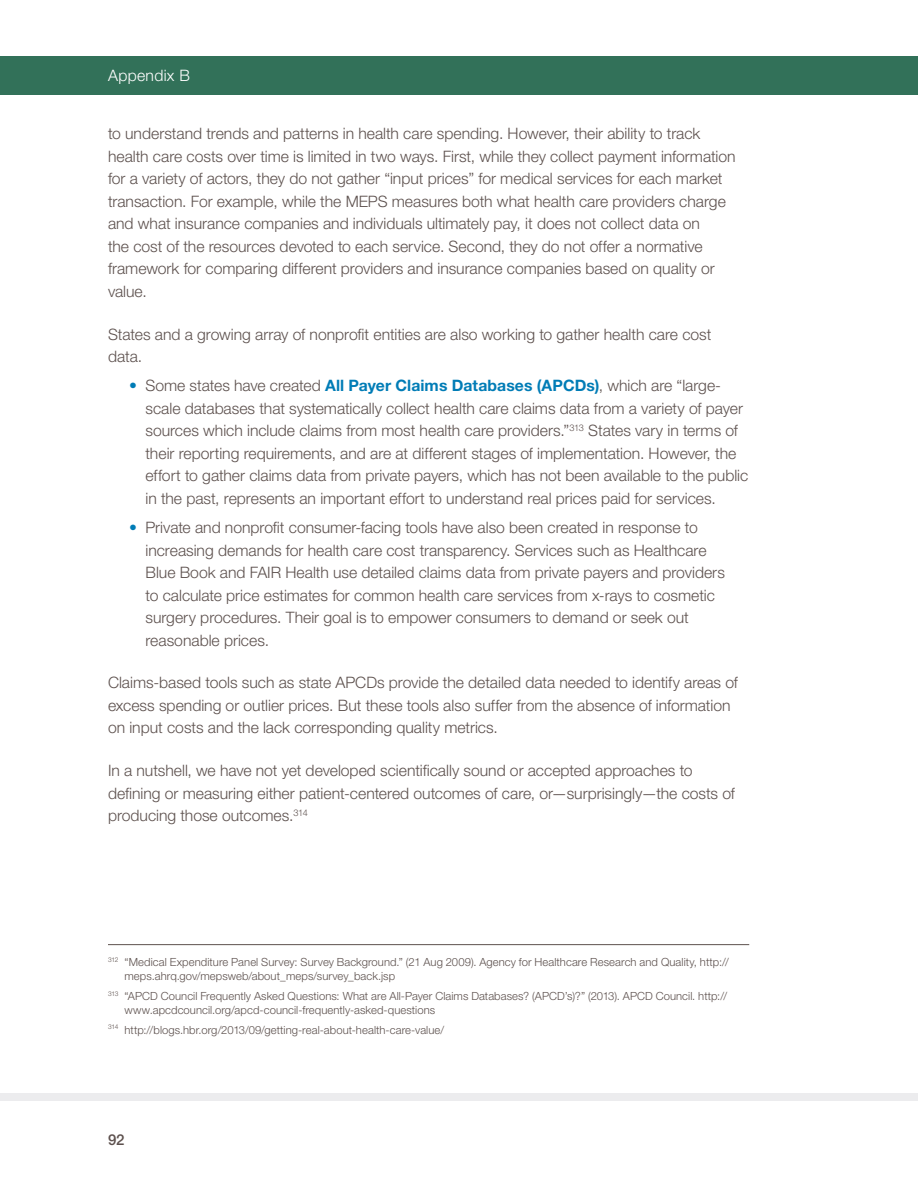
<style>
.page{position:relative;width:918px;height:1188px;background:#fff}
.page>*{position:absolute;margin:0;border:0;box-sizing:border-box;transform-origin:0 0}
.main_text_after_bull{font:300 15.75px/22.5px "Helvetica Neue LT Std";color:#5d514e}
.bullets{font:300 15.75px/22.5px "Helvetica Neue LT Std";color:#5d514e}
.last_bullet{font:300 15.75px/22.5px "Helvetica Neue LT Std";color:#5d514e}
.main_text{font:300 15.75px/22.5px "Helvetica Neue LT Std";color:#5d514e}
.main_text_before_Bul{font:300 15.75px/22.5px "Helvetica Neue LT Std";color:#5d514e}
.t1{font:300 15.75px "Helvetica Neue LT Std";letter-spacing:.02em;color:#fff}
.t2{font:500 15px "Helvetica Neue LT Std";color:#5d514e}
.endnotes_100{font:300 11.25px/13.5px "Helvetica Neue LT Std";letter-spacing:.005em;color:#5d514e}
.s1{color:#007cb6}
.s2{font-weight:700;color:#007cb6}
</style>
<div class="page">
<div style="left:0;top:1094px;width:918px;height:7px;background:#ececee"></div>
<div style="left:0;top:56px;width:918px;height:38px;background:#327159"></div>
<hr style="left:108px;top:944px;width:641px;height:1px;background:#5d514e">
<p class="t1" style="left:108px;top:66px;width:83px">Appendix B</p>
<p class="main_text_after_bull" style="left:108px;top:122px;width:629px">to understand trends and patterns in health care spending. However, their ability to track health care costs over time is limited in two ways. First, while they collect payment information for a variety of actors, they do not gather “input prices” for medical services for each market transaction. For example, while the MEPS measures both what health care providers charge and what insurance companies and individuals ultimately pay, it does not collect data on<br>the cost of the resources devoted to each service. Second, they do not offer a normative framework for comparing different providers and insurance companies based on quality or value.</p>
<p class="main_text_before_Bul" style="left:108px;top:323px;width:605px">States and a growing array of nonprofit entities are also working to gather health care cost data.</p>
<p class="bullets" style="left:146px;top:374px;width:604px;text-indent:-16px"><span class="s1">•</span> Some states have created <span class="s2">All Payer Claims Databases (APCDs)</span>, which are “large&shy;scale databases that systematically collect health care claims data from a variety of payer sources which include claims from most health care providers.”<sup>313</sup> States vary in terms of their reporting requirements, and are at different stages of implementation. However, the effort to gather claims data from private payers, which has not been available to the public in the past, represents an important effort to understand real prices paid for services.</p>
<p class="last_bullet" style="left:146px;top:516px;width:581px;text-indent:-16px"><span class="s1">•</span> Private and nonprofit consumer-facing tools have also been created in response to increasing demands for health care cost transparency. Services such as Healthcare Blue Book and FAIR Health use detailed claims data from private payers and providers to calculate price estimates for common health care services from x-rays to cosmetic surgery procedures. Their goal is to empower consumers to demand or seek out reasonable prices.</p>
<p class="main_text_after_bull" style="left:108px;top:671px;width:632px">Claims-based tools such as state APCDs provide the detailed data needed to identify areas of excess spending or outlier prices. But these tools also suffer from the absence of information on input costs and the lack corresponding quality metrics.</p>
<p class="main_text" style="left:108px;top:759px;width:629px">In a nutshell, we have not yet developed scientifically sound or accepted approaches to defining or measuring either patient-centered outcomes of care, or—surprisingly—the costs of producing those outcomes.<sup>314</sup></p>
<p class="endnotes_100" style="left:124px;top:955px;width:606px;text-indent:-16px"><sup>312</sup> “Medical Expenditure Panel Survey: Survey Background.” (21 Aug 2009). Agency for Healthcare Research and Quality, http:// meps.ahrq.gov/mepsweb/about_meps/survey_back.jsp</p>
<p class="endnotes_100" style="left:124px;top:989px;width:604px;text-indent:-16px"><sup>313</sup> “APCD Council Frequently Asked Questions: What are All-Payer Claims Databases? (APCD’s)?” (2013). APCD Council. http:// www.apcdcouncil.org/apcd-council-frequently-asked-questions</p>
<p class="endnotes_100" style="left:108px;top:1023px;width:338px"><sup>314</sup> http://blogs.hbr.org/2013/09/getting-real-about-health-care-value/</p>
<p class="t2" style="left:108px;top:1131px;width:18px">92</p>
</div>
